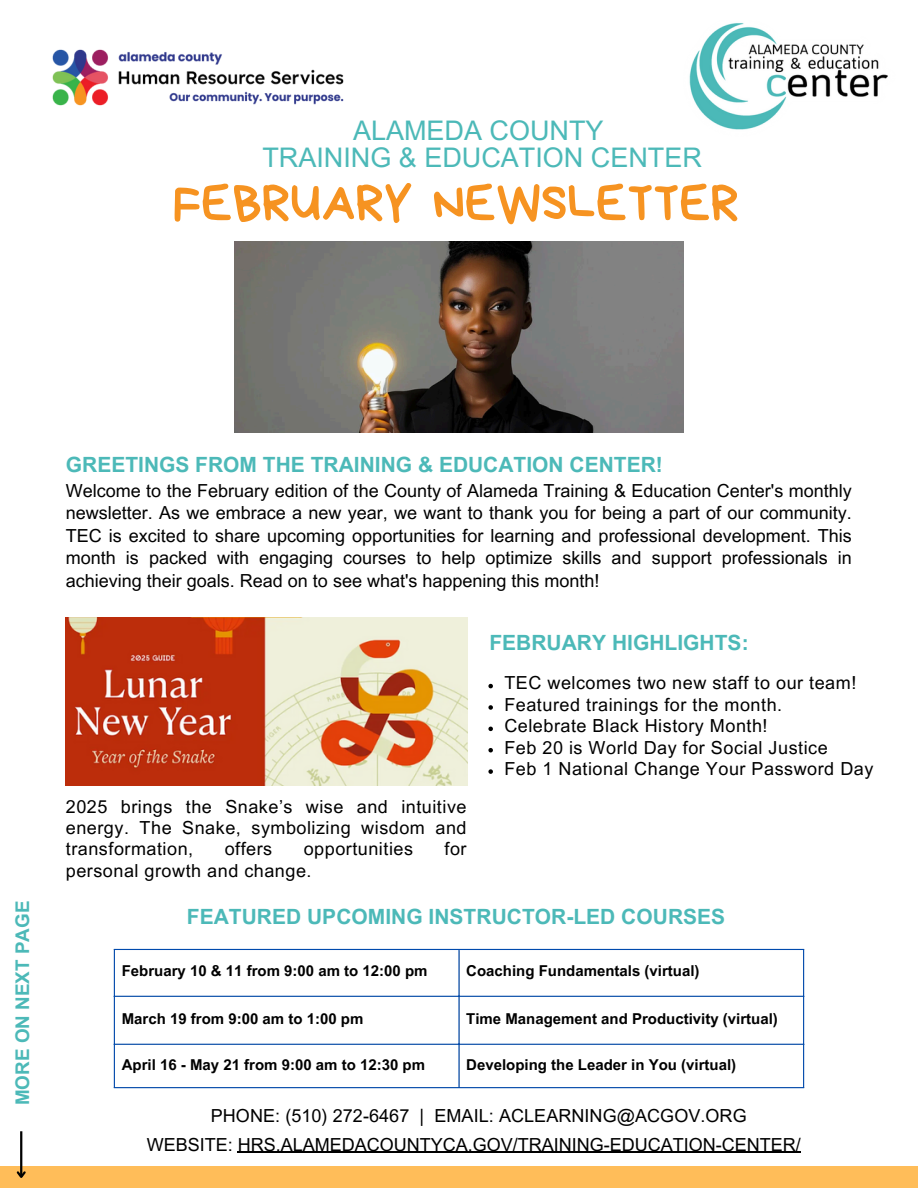
<style>
.page{position:relative;width:918px;height:1188px;background:#fff}
.page>*{position:absolute;margin:0;border:0;box-sizing:border-box;transform-origin:0 0}
.t1{font:52.5px "Bryndan Write";color:#f69321}
.t2{font:27px/27px "Arial MT Pro";color:#4cb9b8;text-align:center}
.t3{font:700 21px "Arial MT Pro";color:#4cb9b8}
.t4{font:700 18.9px "Arial MT Pro";color:#4cb9b8}
.t5{font:18px/22.5px "Arial MT Pro";color:#010101;text-align:justify}
.t6{font:18px/21.3px "Arial MT Pro";letter-spacing:.03em;color:#000;text-align:justify}
.t7{font:18px "Arial MT Pro";color:#000}
.t8{font:18px "Arial MT Pro";letter-spacing:.005em;color:#000}
.t9{font:700 15px "Arial MT Pro";color:#000}
</style>
<div class="page">
<div style="left:0;top:1166px;width:918px;height:22px;background:#ffbd59"></div>
<hr style="left:20px;top:1131px;width:2px;height:46px;background:#010101">
<svg style="left:16px;top:1169px;width:10px;height:9px"></svg>
<img style="left:689px;top:23px;width:199px;height:107px">
<img style="left:52px;top:49px;width:292px;height:57px">
<img style="left:234px;top:241px;width:449px;height:191px">
<img style="left:66px;top:618px;width:401px;height:167px">
<hr style="left:238px;top:1152px;width:563px;height:1px;background:#000">
<svg style="left:488px;top:684px;width:5px;height:4px"></svg>
<svg style="left:488px;top:705px;width:5px;height:5px"></svg>
<svg style="left:488px;top:727px;width:5px;height:4px"></svg>
<svg style="left:488px;top:748px;width:5px;height:4px"></svg>
<svg style="left:488px;top:769px;width:5px;height:5px"></svg>
<hr style="left:114px;top:950px;width:1px;height:137px;background:#004aad">
<hr style="left:458px;top:950px;width:2px;height:137px;background:#004aad">
<hr style="left:803px;top:950px;width:1px;height:137px;background:#004aad">
<hr style="left:114px;top:949px;width:690px;height:1px;background:#004aad">
<hr style="left:114px;top:996px;width:690px;height:1px;background:#004aad">
<hr style="left:114px;top:1044px;width:690px;height:1px;background:#004aad">
<hr style="left:114px;top:1087px;width:690px;height:1px;background:#004aad">
<h1 class="t2" style="left:262px;top:121px;width:441px">ALAMEDA COUNTY<br>TRAINING &amp; EDUCATION CENTER</h1>
<h2 class="t1" style="left:173px;top:176px;width:567px">FEBRUARY NEWSLETTER</h2>
<p class="t4" style="left:16px;top:1105px;width:206px;rotate:-90deg">MORE ON NEXT PAGE</p>
<p class="t3" style="left:66px;top:457px;width:599px">GREETINGS FROM THE TRAINING &amp; EDUCATION CENTER!</p>
<p class="t5" style="left:66px;top:482px;width:788px">Welcome to the February edition of the County of Alameda Training &amp; Education Center's monthly newsletter. As we embrace a new year, we want to thank you for being a part of our community.<br>TEC is excited to share upcoming opportunities for learning and professional development. This month is packed with engaging courses to help optimize skills and support professionals in achieving their goals. Read on to see what's happening this month!</p>
<p class="t6" style="left:66px;top:798px;width:402px">2025 brings the Snake’s wise and intuitive energy. The Snake, symbolizing wisdom and transformation,</p>
<p class="t6" style="left:225px;top:841px;width:49px">offers</p>
<p class="t6" style="left:304px;top:841px;width:111px">opportunities</p>
<p class="t6" style="left:445px;top:841px;width:24px">for</p>
<p class="t6" style="left:66px;top:862px;width:247px">personal growth and change.</p>
<p class="t3" style="left:489px;top:635px;width:261px">FEBRUARY HIGHLIGHTS:</p>
<p class="t6" style="left:504px;top:675px;width:353px">TEC welcomes two new staff to our team!</p>
<p class="t6" style="left:504px;top:696px;width:279px">Featured trainings for the month.</p>
<h3 class="t6" style="left:504px;top:718px;width:265px">Celebrate Black History Month!</h3>
<p class="t6" style="left:504px;top:739px;width:325px">Feb 20 is World Day for Social Justice</p>
<p class="t6" style="left:504px;top:760px;width:370px">Feb 1 National Change Your Password Day</p>
<p class="t3" style="left:187px;top:908px;width:540px">FEATURED UPCOMING INSTRUCTOR-LED COURSES</p>
<p class="t9" style="left:122px;top:965px;width:307px">February 10 &amp; 11 from 9:00 am to 12:00 pm</p>
<p class="t9" style="left:466px;top:965px;width:235px">Coaching Fundamentals (virtual)</p>
<h3 class="t9" style="left:122px;top:1013px;width:243px">March 19 from 9:00 am to 1:00 pm</h3>
<p class="t9" style="left:466px;top:1013px;width:313px">Time Management and Productivity (virtual)</p>
<p class="t9" style="left:122px;top:1059px;width:305px">April 16 - May 21 from 9:00 am to 12:30 pm</p>
<p class="t9" style="left:466px;top:1059px;width:271px">Developing the Leader in You (virtual)</p>
<p class="t8" style="left:211px;top:1109px;width:537px">PHONE: (510) 272-6467 | EMAIL: ACLEARNING@ACGOV.ORG</p>
<p class="t7" style="left:147px;top:1138px;width:656px">WEBSITE: HRS.ALAMEDACOUNTYCA.GOV/TRAINING-EDUCATION-CENTER/</p>
</div>
